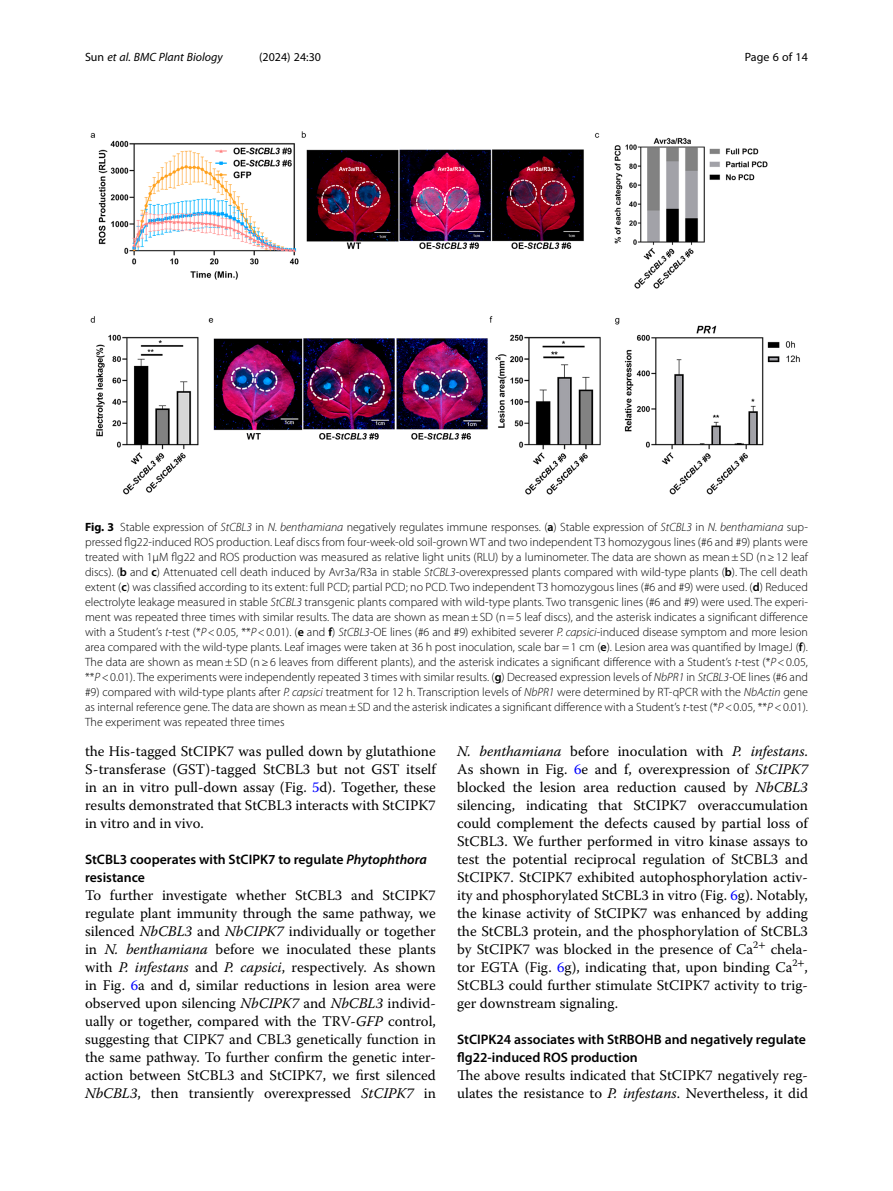
<style>
.page{position:relative;width:893px;height:1191px;background:#fff}
.page>*{position:absolute;margin:0;border:0;box-sizing:border-box;transform-origin:0 0}
.Body_Text{font:14.7px/18px "Warnock Pro";color:#000;text-align:justify}
.Head_2{font:600 13.8px/18px "Myriad Pro";color:#000}
.Figure_Caption{font:300 12px/15px "Myriad Pro";color:#000;text-align:justify}
.t1{font:italic 12px "Myriad Pro";color:#000}
.t2{font:12px "Myriad Pro";color:#000}
.s1{font-style:normal}
.s2{font-weight:700}
.s3{font-style:italic}
.s4{font-weight:600}
.s5{color:#00f}
</style>
<div class="page">
<img style="left:90px;top:131px;width:710px;height:364px">
<p class="t1" style="left:85px;top:50px;width:139px"><span class="s1">Sun</span> et al. BMC Plant Biology</p>
<p class="t2" style="left:259px;top:50px;width:63px">(2024) 24:30</p>
<p class="t2" style="left:745px;top:50px;width:65px">Page 6 of 14</p>
<p class="Figure_Caption" style="left:85px;top:519px;width:724px"><span class="s2">Fig. 3</span> Stable expression of <span class="s3">StCBL3</span> in <span class="s3">N. benthamiana</span> negatively regulates immune responses. (<span class="s4">a</span>) Stable expression of <span class="s3">StCBL3</span> in <span class="s3">N. benthamiana</span> sup&shy;pressed flg22-induced ROS production. Leaf discs from four-week-old soil-grown WT and two independent T3 homozygous lines (#6 and #9) plants were treated with 1µM flg22 and ROS production was measured as relative light units (RLU) by a luminometer. The data are shown as mean±SD (n≥12 leaf discs). (<span class="s4">b</span> and <span class="s4">c</span>) Attenuated cell death induced by Avr3a/R3a in stable <span class="s3">StCBL3</span>-overexpressed plants compared with wild-type plants (<span class="s4">b</span>). The cell death extent (<span class="s4">c</span>) was classified according to its extent: full PCD; partial PCD; no PCD. Two independent T3 homozygous lines (#6 and #9) were used. (<span class="s4">d</span>) Reduced electrolyte leakage measured in stable <span class="s3">StCBL3</span> transgenic plants compared with wild-type plants. Two transgenic lines (#6 and #9) were used. The experi&shy;ment was repeated three times with similar results. The data are shown as mean±SD (n=5 leaf discs), and the asterisk indicates a significant difference with a Student’s <span class="s3">t</span>-test (*<span class="s3">P</span>&lt;0.05, **<span class="s3">P</span>&lt;0.01). (<span class="s4">e</span> and <span class="s4">f</span>) <span class="s3">StCBL3-</span>OE lines (#6 and #9) exhibited severer <span class="s3">P. capsici</span>-induced disease symptom and more lesion area compared with the wild-type plants. Leaf images were taken at 36 h post inoculation, scale bar =1 cm (<span class="s4">e</span>). Lesion area was quantified by ImageJ (<span class="s4">f</span>).<br>The data are shown as mean±SD (n≥6 leaves from different plants), and the asterisk indicates a significant difference with a Student’s <span class="s3">t</span>-test (*<span class="s3">P</span>&lt;0.05, **<span class="s3">P</span>&lt;0.01). The experiments were independently repeated 3 times with similar results. (<span class="s4">g</span>) Decreased expression levels of <span class="s3">NbPR1</span> in <span class="s3">StCBL3-</span>OE lines (#6 and #9) compared with wild-type plants after <span class="s3">P. capsici</span> treatment for 12 h. Transcription levels of <span class="s3">NbPR1</span> were determined by RT-qPCR with the <span class="s3">NbActin</span> gene as internal reference gene. The data are shown as mean±SD and the asterisk indicates a significant difference with a Student’s <span class="s3">t</span>-test (*<span class="s3">P</span>&lt;0.05, **<span class="s3">P</span>&lt;0.01).<br>The experiment was repeated three times</p>
<p class="Body_Text" style="left:85px;top:742px;width:352px">the His-tagged StCIPK7 was pulled down by glutathione S-transferase (GST)-tagged StCBL3 but not GST itself in an in vitro pull-down assay (Fig. <span class="s5">5</span>d). Together, these results demonstrated that StCBL3 interacts with StCIPK7 in vitro and in vivo.</p>
<p class="Head_2" style="left:85px;top:850px;width:343px">StCBL3 cooperates with StCIPK7 to regulate <span class="s3">Phytophthora </span>resistance</p>
<p class="Body_Text" style="left:85px;top:886px;width:352px">To further investigate whether StCBL3 and StCIPK7 regulate plant immunity through the same pathway, we silenced <span class="s3">NbCBL3</span> and <span class="s3">NbCIPK7</span> individually or together in <span class="s3">N. benthamiana</span> before we inoculated these plants with <span class="s3">P. infestans</span> and <span class="s3">P. capsici</span>, respectively. As shown in Fig. <span class="s5">6</span>a and d, similar reductions in lesion area were observed upon silencing <span class="s3">NbCIPK7</span> and <span class="s3">NbCBL3</span> individ&shy;ually or together, compared with the TRV-<span class="s3">GFP</span> control, suggesting that CIPK7 and CBL3 genetically function in the same pathway. To further confirm the genetic inter&shy;action between StCBL3 and StCIPK7, we first silenced <span class="s3">NbCBL3</span>, then transiently overexpressed <span class="s3">StCIPK7</span> in</p>
<p class="Body_Text" style="left:457px;top:742px;width:352px"><span class="s3">N. benthamiana</span> before inoculation with <span class="s3">P. infestans</span>.<br>As shown in Fig. <span class="s5">6</span>e and f, overexpression of <span class="s3">StCIPK7 </span>blocked the lesion area reduction caused by <span class="s3">NbCBL3 </span>silencing, indicating that StCIPK7 overaccumulation could complement the defects caused by partial loss of StCBL3. We further performed in vitro kinase assays to test the potential reciprocal regulation of StCBL3 and StCIPK7. StCIPK7 exhibited autophosphorylation activ&shy;ity and phosphorylated StCBL3 in vitro (Fig. <span class="s5">6</span>g). Notably, the kinase activity of StCIPK7 was enhanced by adding the StCBL3 protein, and the phosphorylation of StCBL3 by StCIPK7 was blocked in the presence of Ca<sup>2</sup><sup>+</sup> chela&shy;tor EGTA (Fig. <span class="s5">6</span>g), indicating that, upon binding Ca<sup>2</sup><sup>+</sup>, StCBL3 could further stimulate StCIPK7 activity to trig&shy;ger downstream signaling.</p>
<p class="Head_2" style="left:457px;top:1030px;width:350px">StCIPK24 associates with StRBOHB and negatively regulate flg22-induced ROS production</p>
<p class="Body_Text" style="left:457px;top:1066px;width:352px">The above results indicated that StCIPK7 negatively reg&shy;ulates the resistance to <span class="s3">P. infestans</span>. Nevertheless, it did</p>
</div>
